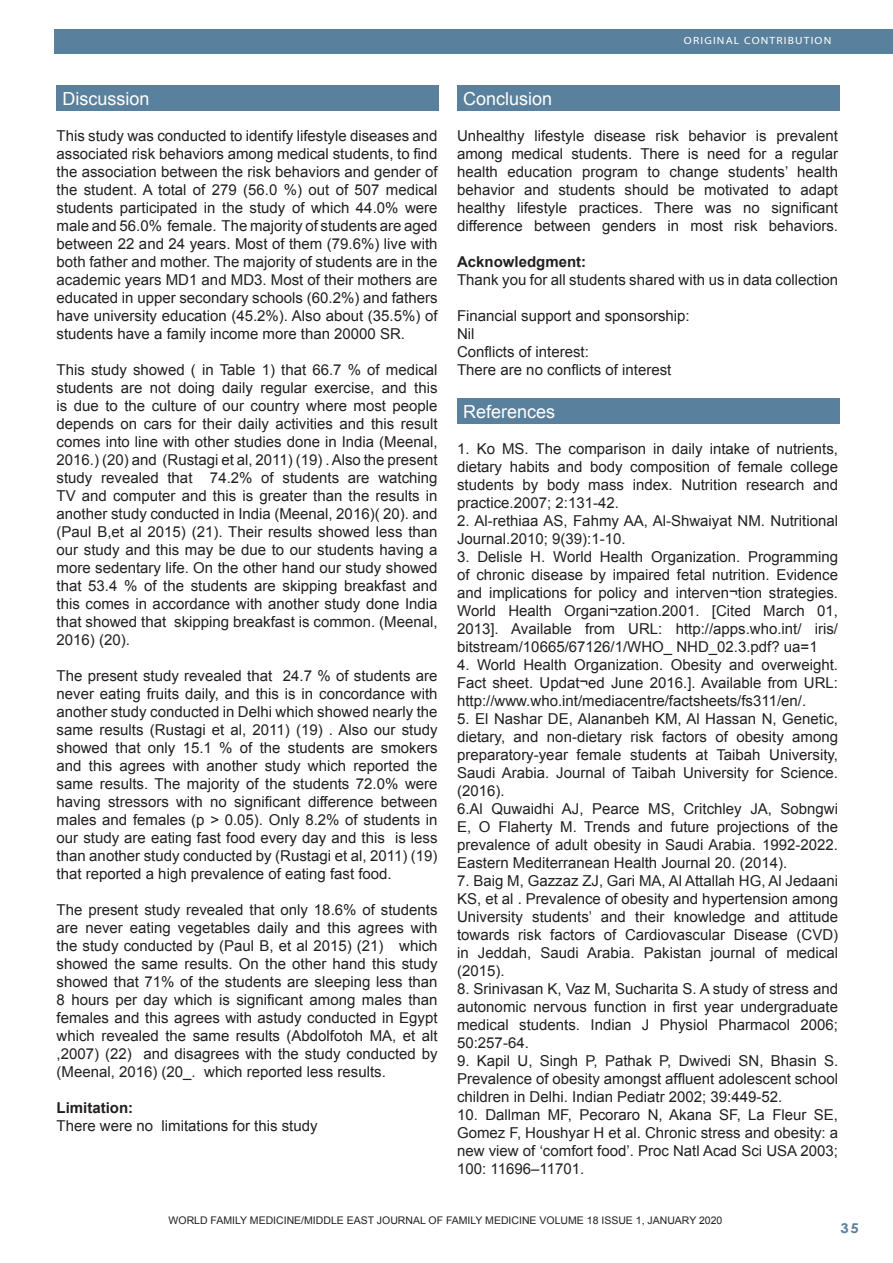
<style>
.page{position:relative;width:893px;height:1263px;background:#fff}
.page>*{position:absolute;margin:0;border:0;box-sizing:border-box;transform-origin:0 0}
.Footnote_Text{font:18px "Arial";color:#fff}
.Footnote_Text-2{font:15px/18px "Arial";color:#231f20;text-align:justify}
.Footnote_Text-3{font:700 15px "Arial";color:#231f20}
.t1{font:700 13.5px "Century Gothic";color:#59809c;scale:1.1 1}
.Footnote_Text-4{font:10.5px "Arial";color:#231f20}
.t2{font:10.5px "Myriad";letter-spacing:.1em;color:#fff;scale:1.1 1}
</style>
<div class="page">
<div style="left:54px;top:30px;width:839px;height:24px;background:#59809c"></div>
<div style="left:57px;top:85px;width:382px;height:26px;background:#59809c"></div>
<div style="left:457px;top:85px;width:383px;height:26px;background:#59809c"></div>
<div style="left:457px;top:399px;width:383px;height:25px;background:#59809c"></div>
<p class="t2" style="left:684px;top:35px;width:135px">ORIGINAL CONTRIBUTION</p>
<p class="Footnote_Text" style="left:63px;top:86px;width:89px">Discussion</p>
<p class="Footnote_Text-2" style="left:57px;top:126px;width:382px">This study was conducted to identify lifestyle diseases and associated risk behaviors among medical students, to find the association between the risk behaviors and gender of the student. A total of 279 (56.0 %) out of 507 medical students participated in the study of which 44.0% were male and 56.0% female. The majority of students are aged between 22 and 24 years. Most of them (79.6%) live with both father and mother. The majority of students are in the academic years MD1 and MD3. Most of their mothers are educated in upper secondary schools (60.2%) and fathers have university education (45.2%). Also about (35.5%) of students have a family income more than 20000 SR.</p>
<p class="Footnote_Text-2" style="left:57px;top:360px;width:383px">This study showed ( in Table 1) that 66.7 % of medical students are not doing daily regular exercise, and this is due to the culture of our country where most people depends on cars for their daily activities and this result comes into line with other studies done in India (Meenal, 2016.) (20) and (Rustagi et al, 2011) (19) . Also the present study revealed that 74.2% of students are watching TV and computer and this is greater than the results in another study conducted in India (Meenal, 2016)( 20). and (Paul B,et al 2015) (21). Their results showed less than our study and this may be due to our students having a more sedentary life. On the other hand our study showed that 53.4 % of the students are skipping breakfast and this comes in accordance with another study done India that showed that skipping breakfast is common. (Meenal, 2016) (20).</p>
<p class="Footnote_Text-2" style="left:57px;top:666px;width:382px">The present study revealed that 24.7 % of students are never eating fruits daily, and this is in concordance with another study conducted in Delhi which showed nearly the same results (Rustagi et al, 2011) (19) . Also our study showed that only 15.1 % of the students are smokers and this agrees with another study which reported the same results. The majority of the students 72.0% were having stressors with no significant difference between males and females (p &gt; 0.05). Only 8.2% of students in our study are eating fast food every day and this is less than another study conducted by (Rustagi et al, 2011) (19) that reported a high prevalence of eating fast food.</p>
<p class="Footnote_Text-2" style="left:57px;top:900px;width:382px">The present study revealed that only 18.6% of students are never eating vegetables daily and this agrees with the study conducted by (Paul B, et al 2015) (21) which showed the same results. On the other hand this study showed that 71% of the students are sleeping less than 8 hours per day which is significant among males than females and this agrees with astudy conducted in Egypt which revealed the same results (Abdolfotoh MA, et alt ,2007) (22) and disagrees with the study conducted by (Meenal, 2016) (20_. which reported less results.</p>
<p class="Footnote_Text-3" style="left:57px;top:1097px;width:78px">Limitation:</p>
<p class="Footnote_Text-2" style="left:57px;top:1116px;width:262px">There were no limitations for this study</p>
<p class="Footnote_Text" style="left:463px;top:86px;width:91px">Conclusion</p>
<p class="Footnote_Text-2" style="left:457px;top:126px;width:382px">Unhealthy lifestyle disease risk behavior is prevalent among medical students. There is need for a regular health education program to change students’ health behavior and students should be motivated to adapt healthy lifestyle practices. There was no significant difference between genders in most risk behaviors.</p>
<p class="Footnote_Text-3" style="left:457px;top:251px;width:131px">Acknowledgment:</p>
<p class="Footnote_Text-2" style="left:457px;top:270px;width:382px">Thank you for all students shared with us in data collection</p>
<p class="Footnote_Text-2" style="left:457px;top:306px;width:234px">Financial support and sponsorship:</p>
<p class="Footnote_Text-2" style="left:457px;top:324px;width:133px">Nil<br>Conflicts of interest:</p>
<p class="Footnote_Text-2" style="left:457px;top:360px;width:216px">There are no conflicts of interest</p>
<p class="Footnote_Text" style="left:463px;top:400px;width:94px">References</p>
<p class="Footnote_Text-2" style="left:457px;top:440px;width:382px">1. Ko MS. The comparison in daily intake of nutrients, dietary habits and body composition of female college students by body mass index. Nutrition research and practice.2007; 2:131-42.</p>
<p class="Footnote_Text-2" style="left:457px;top:512px;width:382px">2. Al-rethiaa AS, Fahmy AA, Al-Shwaiyat NM. Nutritional<br>Journal.2010; 9(39):1-10.</p>
<p class="Footnote_Text-2" style="left:457px;top:548px;width:382px">3. Delisle H. World Health Organization. Programming of chronic disease by impaired fetal nutrition. Evidence and implications for policy and interven¬tion strategies.<br>World Health Organi¬zation.2001. [Cited March 01, 2013]. Available from URL: http://apps.who.int/ iris/ bitstream/10665/67126/1/WHO_ NHD_02.3.pdf? ua=1</p>
<p class="Footnote_Text-2" style="left:457px;top:656px;width:382px">4. World Health Organization. Obesity and overweight.<br>Fact sheet. Updat¬ed June 2016.]. Available from URL: http://www.who.int/mediacentre/factsheets/fs311/en/.</p>
<p class="Footnote_Text-2" style="left:457px;top:710px;width:382px">5. El Nashar DE, Alananbeh KM, Al Hassan N, Genetic, dietary, and non-dietary risk factors of obesity among preparatory-year female students at Taibah University, Saudi Arabia. Journal of Taibah University for Science. (2016).</p>
<p class="Footnote_Text-2" style="left:457px;top:800px;width:382px">6.Al Quwaidhi AJ, Pearce MS, Critchley JA, Sobngwi E, O Flaherty M. Trends and future projections of the prevalence of adult obesity in Saudi Arabia. 1992-2022.<br>Eastern Mediterranean Health Journal 20. (2014).</p>
<p class="Footnote_Text-2" style="left:457px;top:872px;width:383px">7. Baig M, Gazzaz ZJ, Gari MA, Al Attallah HG, Al Jedaani KS, et al . Prevalence of obesity and hypertension among University students’ and their knowledge and attitude towards risk factors of Cardiovascular Disease (CVD) in Jeddah, Saudi Arabia. Pakistan journal of medical (2015).</p>
<p class="Footnote_Text-2" style="left:457px;top:980px;width:382px">8. Srinivasan K, Vaz M, Sucharita S. A study of stress and autonomic nervous function in first year undergraduate medical students. Indian J Physiol Pharmacol 2006; 50:257-64.</p>
<p class="Footnote_Text-2" style="left:457px;top:1052px;width:383px">9. Kapil U, Singh P, Pathak P, Dwivedi SN, Bhasin S.<br>Prevalence of obesity amongst affluent adolescent school children in Delhi. Indian Pediatr 2002; 39:449-52.</p>
<p class="Footnote_Text-2" style="left:457px;top:1106px;width:382px">10. Dallman MF, Pecoraro N, Akana SF, La Fleur SE, Gomez F, Houshyar H et al. Chronic stress and obesity: a new view of ‘comfort food’. Proc Natl Acad Sci USA 2003; 100: 11696–11701.</p>
<p class="Footnote_Text-4" style="left:169px;top:1214px;width:555px">WORLD FAMILY MEDICINE/MIDDLE EAST JOURNAL OF FAMILY MEDICINE VOLUME 18 ISSUE 1, JANUARY 2020</p>
<p class="t1" style="left:840px;top:1218px;width:18px">35</p>
</div>
